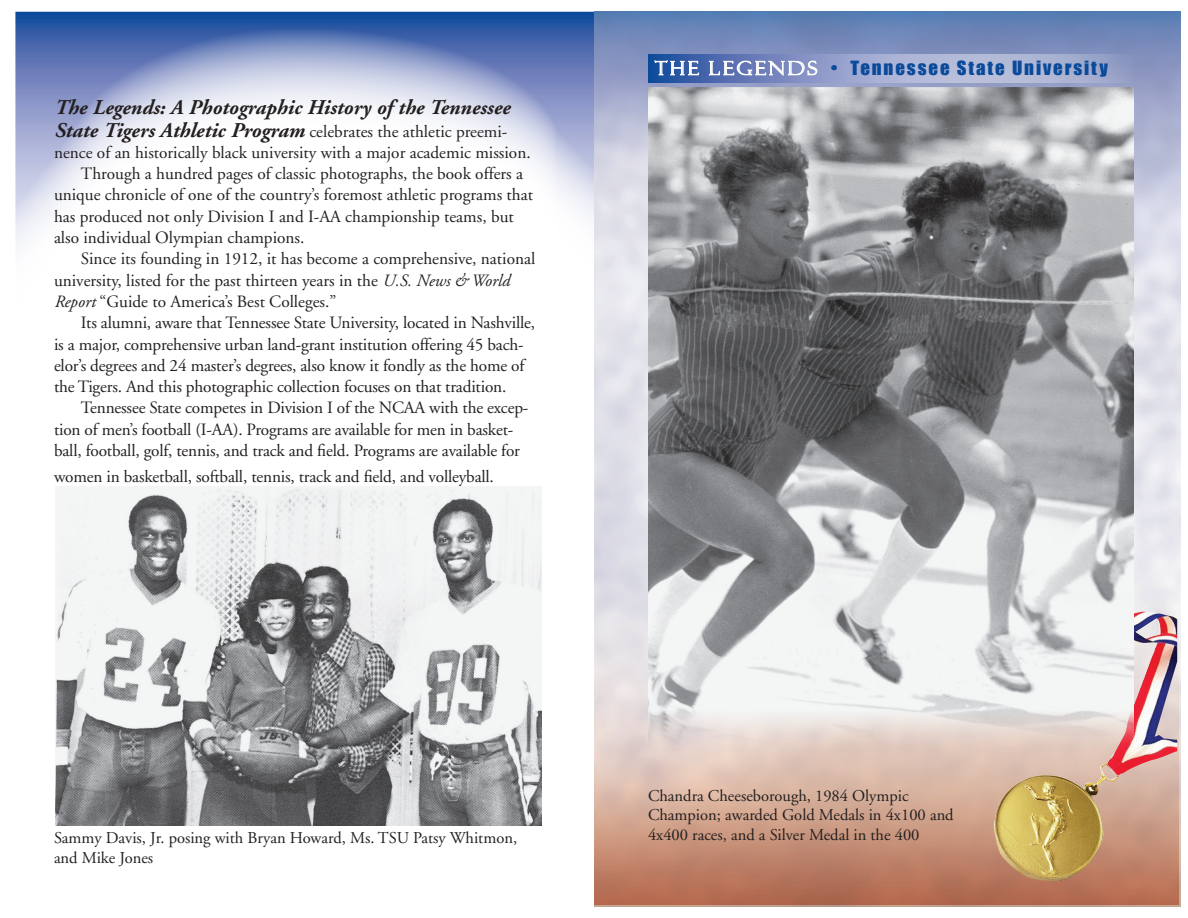
<style>
.page{position:relative;width:1188px;height:918px;background:#fff}
.page>*{position:absolute;margin:0;border:0;box-sizing:border-box;transform-origin:0 0}
.t1{font:italic 700 21px "Adobe Garamond";color:#231f20}
.t2{font:18px "Impact";letter-spacing:.1em;color:#0a4a9a;scale:1.05 1}
.t3{font:17.25px "Adobe Garamond";letter-spacing:-.01em;color:#231f20}
.t4{font:16.5px/19.8px "Adobe Garamond";color:#231f20}
.s1{font-weight:700;font-style:italic;font-size:21px}
.s2{font-style:italic}
.s3{font-family:"Felix Titling MT Std";font-size:18.75px;color:#fff}
.s4{font-size:18.75px}
</style>
<div class="page">
<svg style="left:15px;top:12px;width:579px;height:233px"></svg>
<img style="left:55px;top:487px;width:487px;height:338px">
<img style="left:594px;top:11px;width:586px;height:895px">
<svg style="left:594px;top:494px;width:585px;height:410px;background:#cfa797"></svg>
<svg style="left:648px;top:54px;width:486px;height:28px;background:#96a3cb"></svg>
<svg style="left:654px;top:60px;width:45px;height:16px"></svg>
<svg style="left:709px;top:60px;width:109px;height:17px;background:#93a0cc"></svg>
<img style="left:994px;top:570px;width:183px;height:311px">
<img style="left:648px;top:88px;width:486px;height:665px">
<p class="t1" style="left:54px;top:96px;width:457px">The Legends: A Photographic History of the Tennessee</p>
<p class="t3" style="left:54px;top:122px;width:455px"><span class="s1">State Tigers Athletic Program</span> celebrates the athletic preemi-</p>
<p class="t3" style="left:54px;top:143px;width:478px">nence of an historically black university with a major academic mission.</p>
<p class="t3" style="left:81px;top:164px;width:444px">Through a hundred pages of classic photographs, the book offers a</p>
<p class="t3" style="left:54px;top:186px;width:480px">unique chronicle of one of the country’s foremost athletic programs that</p>
<p class="t3" style="left:54px;top:207px;width:461px">has produced not only Division I and I-AA championship teams, but</p>
<p class="t3" style="left:54px;top:228px;width:252px">also individual Olympian champions.</p>
<p class="t3" style="left:81px;top:250px;width:456px">Since its founding in 1912, it has become a comprehensive, national</p>
<p class="t3" style="left:54px;top:271px;width:457px">university, listed for the past thirteen years in the <span class="s2">U.S. News &amp; World</span></p>
<p class="t3" style="left:54px;top:292px;width:284px"><span class="s2">Report</span> “Guide to America’s Best Colleges.”</p>
<p class="t3" style="left:81px;top:314px;width:456px">Its alumni, aware that Tennessee State University, located in Nashville,</p>
<p class="t3" style="left:54px;top:335px;width:471px">is a major, comprehensive urban land-grant institution offering 45 bach-</p>
<p class="t3" style="left:54px;top:356px;width:472px">elor’s degrees and 24 master’s degrees, also know it fondly as the home of</p>
<p class="t3" style="left:54px;top:377px;width:454px">the Tigers. And this photographic collection focuses on that tradition.</p>
<p class="t3" style="left:81px;top:399px;width:449px">Tennessee State competes in Division I of the NCAA with the excep-</p>
<p class="t3" style="left:54px;top:420px;width:461px">tion of men’s football (I-AA). Programs are available for men in basket-</p>
<p class="t3" style="left:54px;top:441px;width:467px">ball, football, golf, tennis, and track and field. Programs are available for</p>
<p class="t3" style="left:54px;top:467px;width:441px">women in basketball, softball, tennis, track and field, and volleyball.</p>
<p class="t2" style="left:655px;top:57px;width:433px"><span class="s3">THE LEGENDS</span> <span class="s4">•</span> Tennessee State University</p>
<p class="t4" style="left:54px;top:828px;width:465px">Sammy Davis, Jr. posing with Bryan Howard, Ms. TSU Patsy Whitmon, and Mike Jones</p>
<p class="t4" style="left:648px;top:786px;width:307px">Chandra Cheeseborough, 1984 Olympic<br>Champion; awarded Gold Medals in 4x100 and<br>4x400 races, and a Silver Medal in the 400</p>
</div>
